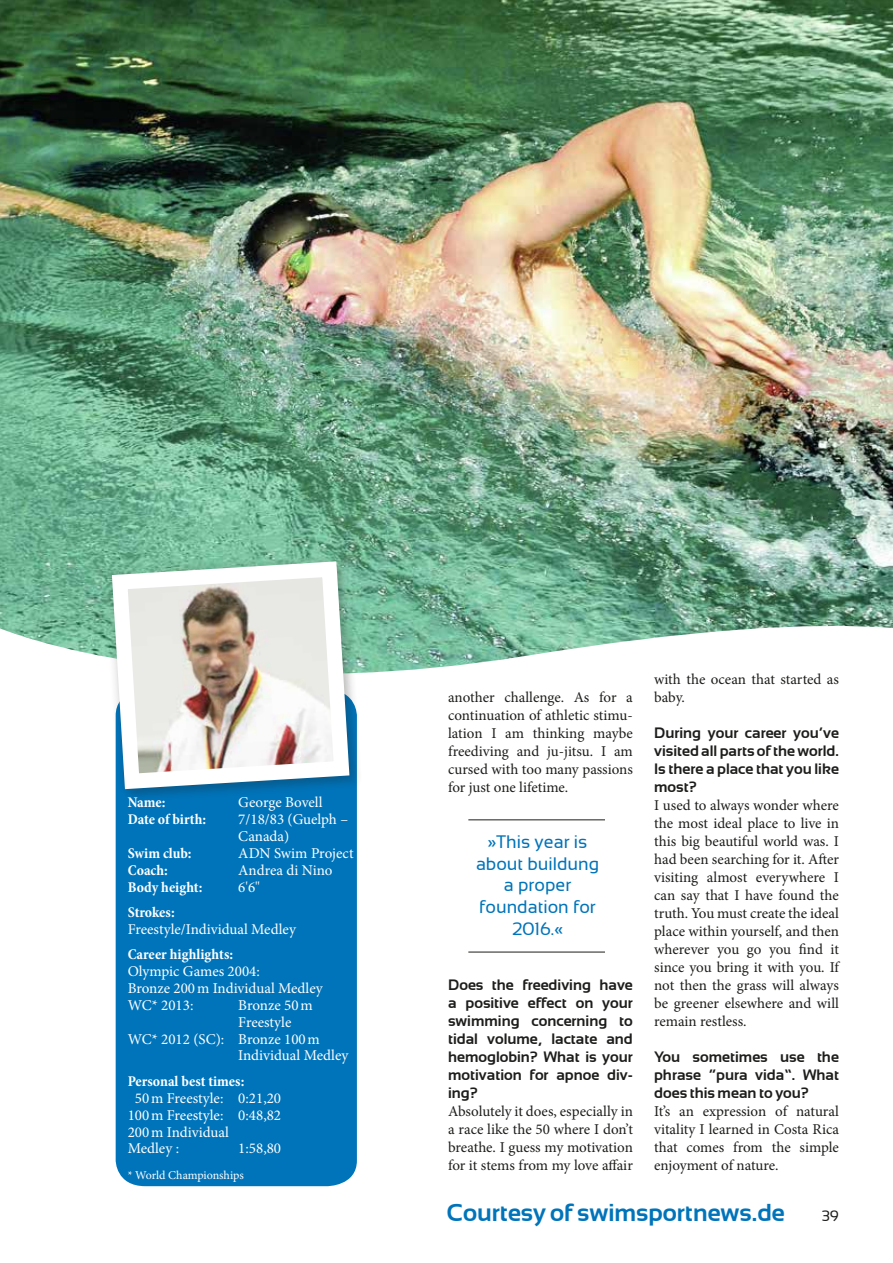
<style>
.page{position:relative;width:893px;height:1263px;background:#fff}
.page>*{position:absolute;margin:0;border:0;box-sizing:border-box;transform-origin:0 0}
.t1{font:700 24.3px "Sansation";color:#0074ba}
.t2{font:18px/21.6px "Sansation";color:#0074ba;text-align:center}
.t3{font:15px/18px "Minion Pro";letter-spacing:-.005em;color:#1d1d1b;text-align:justify}
.t4{font:15px/16.8px "Minion Pro";color:#fff}
.t5{font:700 15px/18px "Sansation";color:#1d1d1b;text-align:justify}
.t6{font:700 condensed 15px "Minion Pro";color:#fff}
.t7{font:15px "Sansation";color:#1d1d1b}
.t8{font:12px "Minion Pro";letter-spacing:-.005em;color:#fff}
</style>
<div class="page">
<hr style="left:468px;top:819px;width:137px;height:1px;background:#1d1d1b">
<hr style="left:468px;top:952px;width:137px;height:1px;background:#1d1d1b">
<img style="left:0;top:0;width:893px;height:673px">
<div style="left:116px;top:803px;width:241px;height:383px;background:#0074ba"></div>
<div style="left:110px;top:560px;width:253px;height:243px;background:#1d1d1b;opacity:.2"></div>
<svg style="left:102px;top:551px;width:258px;height:248px"></svg>
<img style="left:104px;top:553px;width:253px;height:244px">
<p class="t6" style="left:128px;top:792px;width:39px">Name:</p>
<p class="t4" style="left:238px;top:794px;width:86px">George Bovell</p>
<p class="t6" style="left:128px;top:809px;width:80px">Date of birth:</p>
<p class="t4" style="left:238px;top:811px;width:111px">7/18/83 (Guelph –<br>Canada)</p>
<p class="t6" style="left:128px;top:843px;width:65px">Swim club:</p>
<p class="t4" style="left:238px;top:845px;width:117px">ADN Swim Project</p>
<p class="t6" style="left:128px;top:859px;width:42px">Coach:</p>
<p class="t4" style="left:238px;top:861px;width:96px">Andrea di Nino</p>
<p class="t6" style="left:128px;top:876px;width:76px">Body height:</p>
<p class="t4" style="left:238px;top:878px;width:23px">6'6"</p>
<p class="t6" style="left:128px;top:902px;width:49px">Strokes:</p>
<p class="t4" style="left:128px;top:921px;width:170px">Freestyle/Individual Medley</p>
<p class="t6" style="left:128px;top:944px;width:107px">Career highlights:</p>
<p class="t4" style="left:128px;top:963px;width:197px">Olympic Games 2004:<br>Bronze 200m Individual Medley<br>WC* 2013:</p>
<p class="t4" style="left:238px;top:997px;width:76px">Bronze 50m</p>
<p class="t4" style="left:238px;top:1013px;width:55px">Freestyle</p>
<p class="t4" style="left:128px;top:1030px;width:194px">WC* 2012 (SC): Bronze 100m</p>
<p class="t4" style="left:238px;top:1047px;width:112px">Individual Medley</p>
<p class="t6" style="left:128px;top:1071px;width:118px">Personal best times:</p>
<p class="t4" style="left:128px;top:1089px;width:155px;text-indent:7px">50m Freestyle: 0:21,20<br>100m Freestyle: 0:48,82<br>200m Individual<br>Medley :</p>
<p class="t4" style="left:238px;top:1140px;width:44px">1:58,80</p>
<p class="t8" style="left:128px;top:1167px;width:118px">* World Championships</p>
<p class="t3" style="left:448px;top:688px;width:186px">another challenge. As for a continuation of athletic stimu&shy;lation I am thinking maybe freediving and ju‐jitsu. I am cursed with too many passions for just one lifetime.</p>
<p class="t2" style="left:476px;top:831px;width:125px">»This year is about buildung a proper foundation for<br>2016.«</p>
<p class="t5" style="left:448px;top:976px;width:186px">Does the freediving have a positive effect on your swimming concerning to tidal volume, lactate and hemoglobin? What is your motivation for apnoe div&shy;ing?</p>
<p class="t3" style="left:448px;top:1102px;width:186px">Absolutely it does, especially in a race like the 50 where I don’t breathe. I guess my motivation for it stems from my love affair</p>
<p class="t3" style="left:654px;top:670px;width:186px">with the ocean that started as baby.</p>
<p class="t5" style="left:654px;top:724px;width:186px">During your career you’ve visited all parts of the world.<br>Is there a place that you like most?</p>
<p class="t3" style="left:654px;top:796px;width:186px">I used to always wonder where the most ideal place to live in this big beautiful world was. I had been searching for it. After visiting almost everywhere I can say that I have found the truth. You must create the ideal place within yourself, and then wherever you go you find it since you bring it with you. If not then the grass will always be greener elsewhere and will remain restless.</p>
<p class="t5" style="left:654px;top:1048px;width:186px">You sometimes use the phrase “pura vida”. What does this mean to you?</p>
<p class="t3" style="left:654px;top:1102px;width:186px">It’s an expression of natural vitality I learned in Costa Rica that comes from the simple enjoyment of nature.</p>
<h1 class="t1" style="left:447px;top:1198px;width:340px">Courtesy of swimsportnews.de</h1>
<p class="t7" style="left:822px;top:1207px;width:19px">39</p>
</div>
